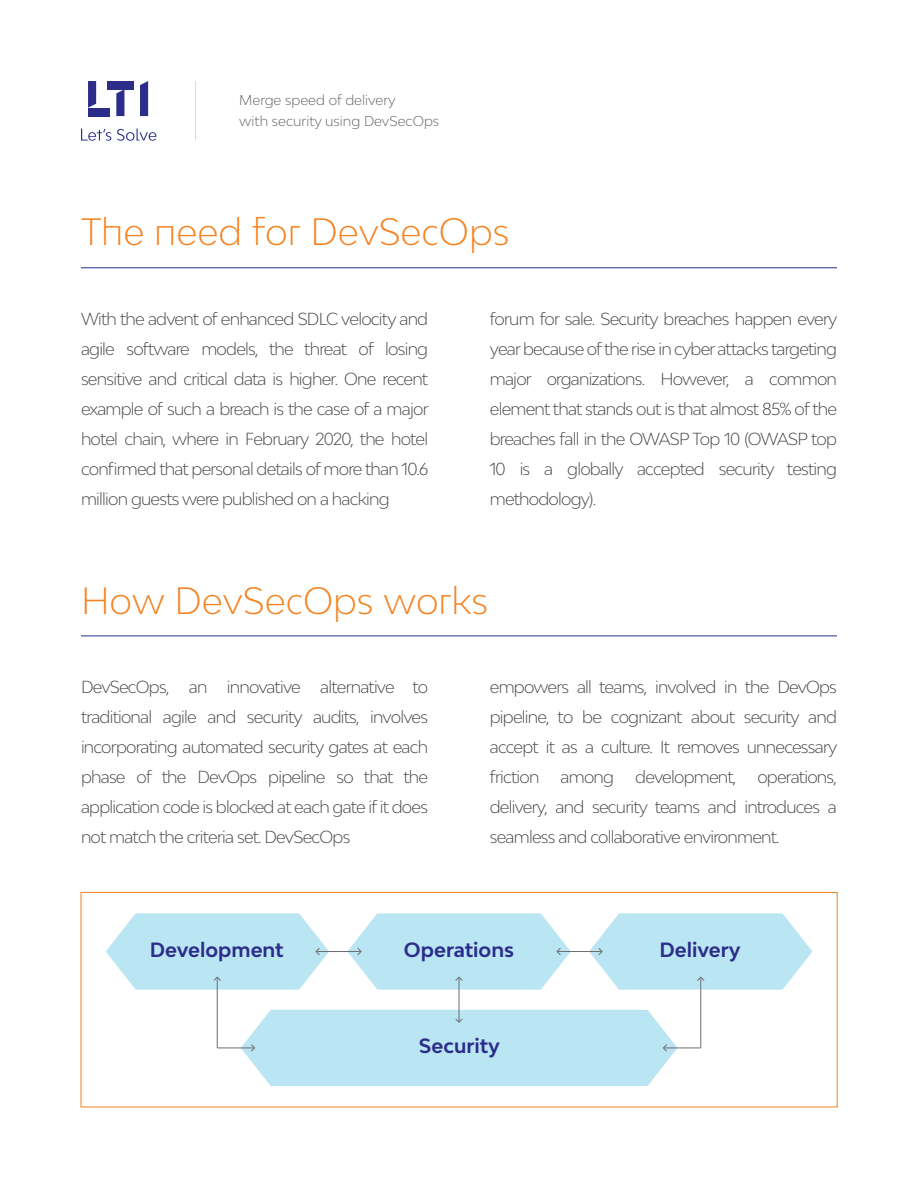
<style>
.page{position:relative;width:918px;height:1188px;background:#fff}
.page>*{position:absolute;margin:0;border:0;box-sizing:border-box;transform-origin:0 0}
.t1{font:300 36px "Bw Modelica LTI";color:#f58220}
.t2{font:700 19.5px "Bw Modelica";color:#2c2d8b}
.t3{font:300 16.5px/30px "Bw Modelica";letter-spacing:-.045em;color:#414042;text-align:justify}
.t4{font:300 13.5px/21px "Bw Modelica";color:#5c5c5c}
</style>
<div class="page">
<hr style="left:81px;top:636px;width:756px;height:1px;background:#2c2d8b">
<hr style="left:81px;top:267px;width:756px;height:1px;background:#2c2d8b">
<hr style="left:195px;top:81px;width:1px;height:60px;background:#000">
<svg style="left:88px;top:81px;width:8px;height:27px"></svg>
<div style="left:88px;top:108px;width:21px;height:8px;background:#2c2d8b"></div>
<div style="left:107px;top:81px;width:26px;height:8px;background:#2c2d8b"></div>
<svg style="left:116px;top:89px;width:8px;height:27px"></svg>
<svg style="left:140px;top:81px;width:8px;height:35px"></svg>
<svg style="left:81px;top:129px;width:75px;height:12px"></svg>
<div style="left:81px;top:892px;width:757px;height:215px;border:1px solid #f58220"></div>
<hr style="left:317px;top:951px;width:43px;height:1px;background:#6d6e71">
<hr style="left:217px;top:1048px;width:36px;height:1px;background:#6d6e71">
<hr style="left:664px;top:1048px;width:37px;height:1px;background:#6d6e71">
<hr style="left:558px;top:951px;width:43px;height:1px;background:#6d6e71">
<hr style="left:700px;top:978px;width:1px;height:70px;background:#6d6e71">
<svg style="left:589px;top:913px;width:224px;height:77px;background:#c3e8f3"></svg>
<hr style="left:459px;top:978px;width:1px;height:43px;background:#6d6e71">
<svg style="left:241px;top:1010px;width:437px;height:76px;background:#bee6f2"></svg>
<svg style="left:348px;top:913px;width:223px;height:77px;background:#c3e8f3"></svg>
<hr style="left:217px;top:978px;width:1px;height:70px;background:#6d6e71">
<svg style="left:106px;top:913px;width:223px;height:77px;background:#c3e8f3"></svg>
<p class="t4" style="left:239px;top:89px;width:201px">Merge speed of delivery<br>with security using DevSecOps</p>
<h1 class="t1" style="left:81px;top:209px;width:430px">The need for DevSecOps</h1>
<p class="t3" style="left:81px;top:303px;width:349px">With the advent of enhanced SDLC velocity and agile software models, the threat of losing sensitive and critical data is higher. One recent example of such a breach is the case of a major hotel chain, where in February 2020, the hotel confirmed that personal details of more than 10.6 million guests were published on a hacking</p>
<p class="t3" style="left:490px;top:303px;width:349px">forum for sale. Security breaches happen every year because of the rise in cyber attacks targeting major organizations. However, a common element that stands out is that almost 85% of the breaches fall in the OWASP Top 10 (OWASP top 10 is a globally accepted security testing methodology).</p>
<h1 class="t1" style="left:81px;top:577px;width:409px">How DevSecOps works</h1>
<p class="t3" style="left:81px;top:671px;width:349px">DevSecOps, an innovative alternative to traditional agile and security audits, involves incorporating automated security gates at each phase of the DevOps pipeline so that the application code is blocked at each gate if it does not match the criteria set. DevSecOps</p>
<p class="t3" style="left:490px;top:671px;width:349px">empowers all teams, involved in the DevOps pipeline, to be cognizant about security and accept it as a culture. It removes unnecessary friction</p>
<p class="t3" style="left:561px;top:761px;width:55px">among</p>
<p class="t3" style="left:635px;top:761px;width:103px">development,</p>
<p class="t3" style="left:490px;top:761px;width:349px;text-indent:268px">operations, delivery, and security teams and introduces a seamless and collaborative environment.</p>
<p class="t2" style="left:150px;top:937px;width:135px">Development</p>
<p class="t2" style="left:404px;top:937px;width:112px">Operations</p>
<p class="t2" style="left:419px;top:1034px;width:83px">Security</p>
<p class="t2" style="left:659px;top:937px;width:83px">Delivery</p>
</div>
